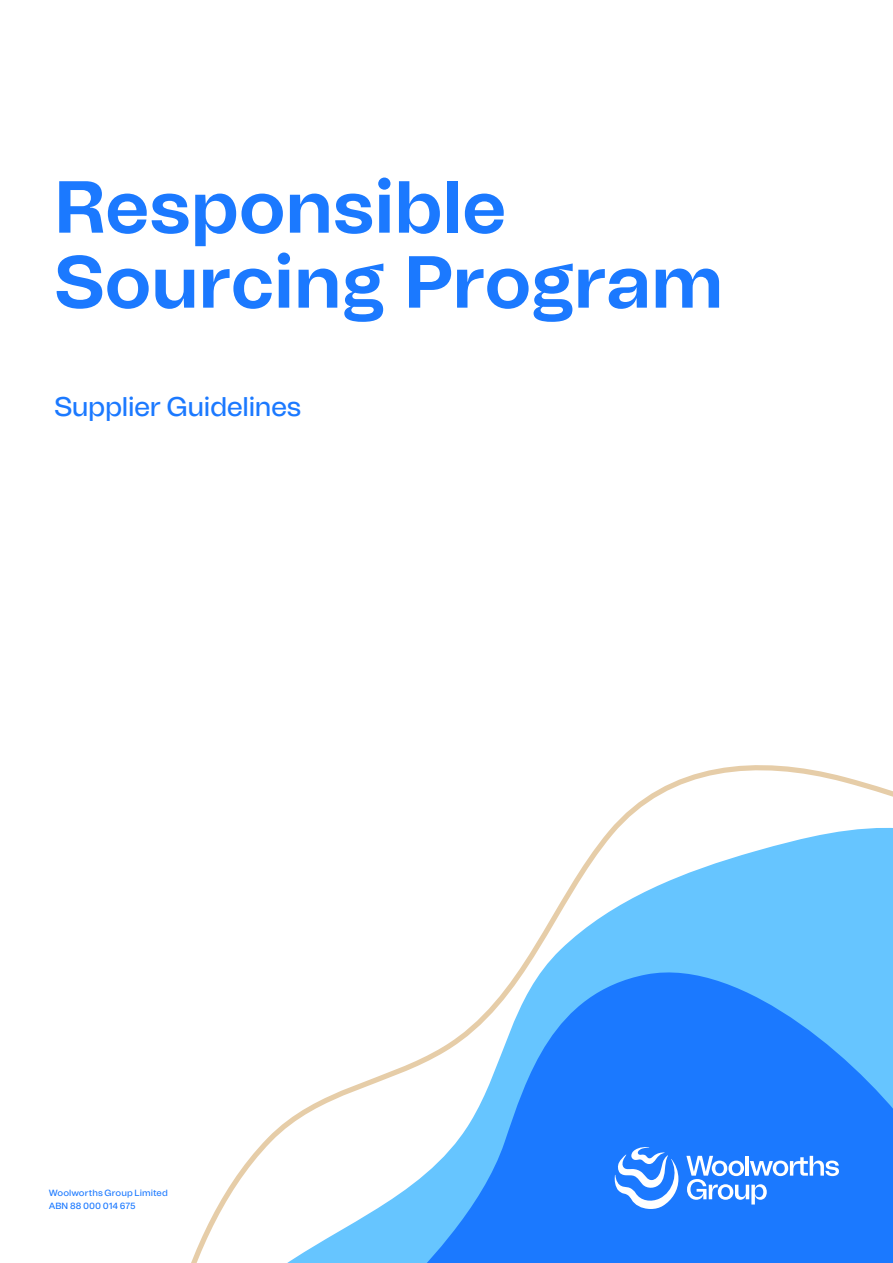
<style>
.page{position:relative;width:893px;height:1263px;background:#fff}
.page>*{position:absolute;margin:0;border:0;box-sizing:border-box;transform-origin:0 0}
.t1{font:700 73.5px/75px "Tomato Grotesk";letter-spacing:-.01em;color:#1b79ff}
.t2{font:500 27px "Tomato Grotesk";letter-spacing:-.02em;color:#1b79ff}
.t3{font:500 9px/13.5px "Tomato Grotesk";letter-spacing:.005em;color:#1b79ff}
</style>
<div class="page">
<svg style="left:191px;top:765px;width:702px;height:497px"></svg>
<svg style="left:686px;top:1156px;width:153px;height:48px"></svg>
<svg style="left:615px;top:1146px;width:64px;height:63px"></svg>
<h1 class="t1" style="left:54px;top:167px;width:671px">Responsible<br>Sourcing Program</h1>
<h2 class="t2" style="left:54px;top:387px;width:249px">Supplier Guidelines</h2>
<p class="t3" style="left:49px;top:1185px;width:121px">Woolworths Group Limited<br>ABN 88 000 014 675</p>
</div>
